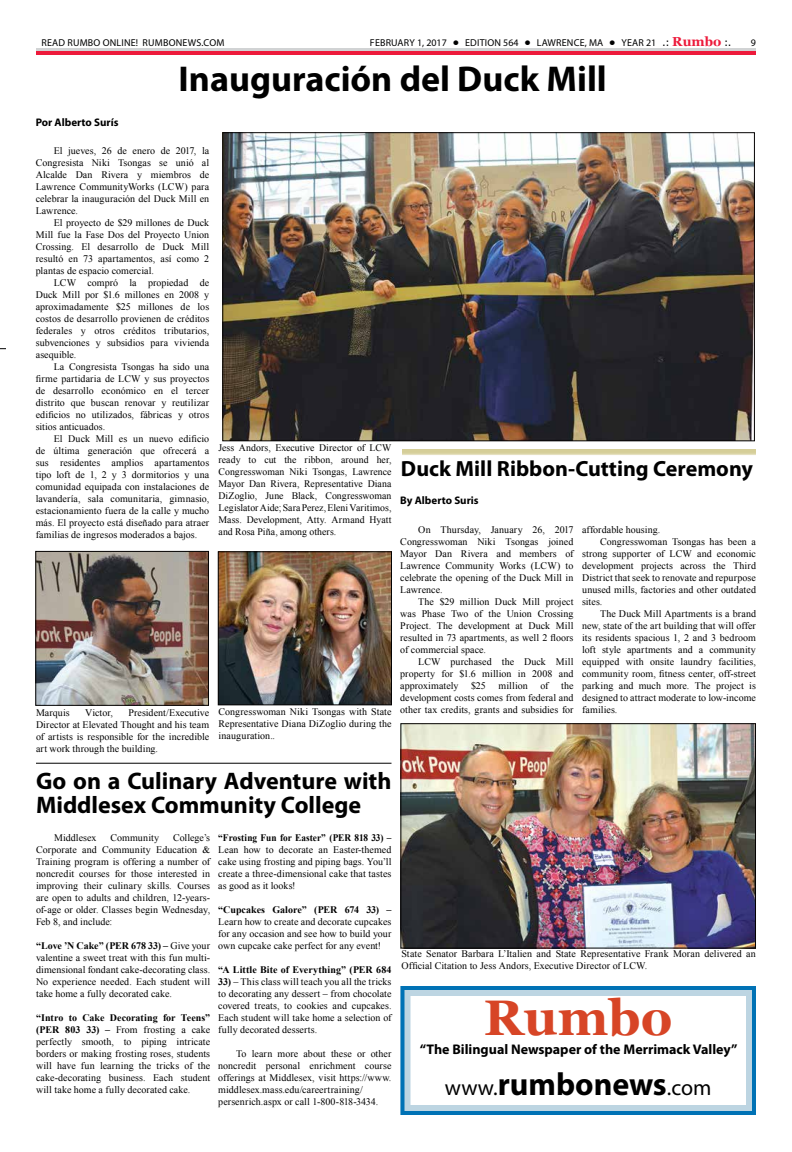
<style>
.page{position:relative;width:792px;height:1152px;background:#fff}
.page>*{position:absolute;margin:0;border:0;box-sizing:border-box;transform-origin:0 0}
.t1{font:700 50px "Georgia";color:#d74526}
.t2{font:700 36px "Myriad Pro";color:#000}
.t3{font:700 32px "Myriad Pro";color:#000}
.t4{font:700 24px/24px "Myriad Pro";color:#000}
.t5{font:700 22px "Myriad Pro";color:#000}
.t6{font:700 14px "Myriad Pro";color:#000}
.t7{font:700 11px "Myriad Pro";color:#000}
.t8{font:10px/12px "Times New Roman";letter-spacing:.005em;color:#000;text-align:justify}
.t9{font:10px "Myriad Pro";letter-spacing:.02em;color:#000}
.t10{font:700 10px "Times New Roman";letter-spacing:.005em;color:#000}
.t11{font:700 10px "Times New Roman";letter-spacing:.005em;color:#000;scale:.93 1}
.s1{font-family:"Tahoma";font-weight:700}
.s2{font-family:"Tahoma"}
.s3{font-family:"Georgia";font-weight:700;font-size:13px;color:#ed1a3b}
.s4{font-weight:700}
.s5{font-weight:400;font-size:22px}
</style>
<div class="page">
<div style="left:36px;top:50px;width:720px;height:5px;background:#ed1a3b"></div>
<hr style="left:36px;top:48px;width:720px;height:2px;background:#d1d3d4">
<img style="left:403px;top:725px;width:351px;height:221px">
<div style="left:401px;top:723px;width:355px;height:225px;border:1px solid #050303"></div>
<img style="left:38px;top:553px;width:169px;height:151px">
<div style="left:36px;top:551px;width:173px;height:155px;border:1px solid #050303"></div>
<img style="left:225px;top:134px;width:528px;height:305px">
<div style="left:223px;top:132px;width:532px;height:309px;border:1px solid #050303"></div>
<svg style="left:402px;top:449px;width:354px;height:6px;background:#d8d2a1"></svg>
<div style="left:400px;top:986px;width:356px;height:129px;border:10px solid #bdd5e2"></div>
<div style="left:400px;top:986px;width:356px;height:129px;border:4px solid #0072b5"></div>
<img style="left:220px;top:554px;width:170px;height:149px">
<div style="left:218px;top:552px;width:174px;height:153px;border:1px solid #050303"></div>
<hr style="left:36px;top:763px;width:356px;height:1px;background:#010000">
<p class="t9" style="left:41px;top:36px;width:185px">READ RUMBO ONLINE! RUMBONEWS.COM</p>
<p class="t9" style="left:370px;top:36px;width:363px">FEBRUARY 1, 2017 <span class="s1">•</span> EDITION 564 <span class="s1">•</span> LAWRENCE, MA <span class="s1">•</span> YEAR 21 <span class="s2">.:</span> <span class="s3">Rumbo</span> <span class="s2">:.</span></p>
<p class="t9" style="left:751px;top:36px;width:7px">9</p>
<h2 class="t2" style="left:179px;top:55px;width:430px">Inauguración del Duck Mill</h2>
<p class="t7" style="left:36px;top:115px;width:84px">Por Alberto Surís</p>
<p class="t8" style="left:36px;top:145px;width:175px;text-indent:18px">El jueves, 26 de enero de 2017, la Congresista Niki Tsongas se unió al Alcalde Dan Rivera y miembros de Lawrence CommunityWorks (LCW) para celebrar la inauguración del Duck Mill en Lawrence.</p>
<p class="t8" style="left:36px;top:217px;width:175px;text-indent:18px">El proyecto de $29 millones de Duck Mill fue la Fase Dos del Proyecto Union Crossing. El desarrollo de Duck Mill resultó en 73 apartamentos, así como 2 plantas de espacio comercial.</p>
<p class="t8" style="left:36px;top:277px;width:175px;text-indent:18px">LCW compró la propiedad de Duck Mill por $1.6 millones en 2008 y aproximadamente $25 millones de los costos de desarrollo provienen de créditos federales y otros créditos tributarios, subvenciones y subsidios para vivienda asequible.</p>
<p class="t8" style="left:36px;top:361px;width:175px;text-indent:18px">La Congresista Tsongas ha sido una firme partidaria de LCW y sus proyectos de desarrollo económico en el tercer distrito que buscan renovar y reutilizar edificios no utilizados, fábricas y otros sitios anticuados.</p>
<p class="t8" style="left:36px;top:433px;width:175px;text-indent:18px">El Duck Mill es un nuevo edificio de última generación que ofrecerá a sus residentes amplios apartamentos tipo loft de 1, 2 y 3 dormitorios y una comunidad equipada con instalaciones de lavandería, sala comunitaria, gimnasio, estacionamiento fuera de la calle y mucho más. El proyecto está diseñado para atraer familias de ingresos moderados a bajos.</p>
<p class="t8" style="left:219px;top:441px;width:174px">Jess Andors, Executive Director of LCW ready to cut the ribbon, around her, Congresswoman Niki Tsongas, Lawrence Mayor Dan Rivera, Representative Diana DiZoglio, June Black, Congresswoman Legislator Aide; Sara Perez, Eleni Varitimos, Mass. Development, Atty. Armand Hyatt and Rosa Piña, among others.</p>
<p class="t8" style="left:36px;top:707px;width:35px">Marquis</p>
<p class="t8" style="left:85px;top:707px;width:29px">Victor,</p>
<p class="t8" style="left:36px;top:707px;width:175px;text-indent:92px">President/Executive Director at Elevated Thought and his team of artists is responsible for the incredible art work through the building.</p>
<p class="t8" style="left:219px;top:706px;width:174px">Congresswoman Niki Tsongas with State Representative Diana DiZoglio during the inauguration..</p>
<h3 class="t4" style="left:36px;top:768px;width:357px">Go on a Culinary Adventure with<br>Middlesex Community College</h3>
<h3 class="t5" style="left:401px;top:455px;width:353px">Duck Mill Ribbon-Cutting Ceremony</h3>
<p class="t7" style="left:400px;top:493px;width:80px">By Alberto Suris</p>
<p class="t8" style="left:400px;top:523px;width:175px;text-indent:18px">On Thursday, January 26, 2017<br>Congresswoman Niki Tsongas joined Mayor Dan Rivera and members of Lawrence Community Works (LCW) to celebrate the opening of the Duck Mill in Lawrence.</p>
<p class="t8" style="left:400px;top:595px;width:175px;text-indent:18px">The $29 million Duck Mill project was Phase Two of the Union Crossing Project. The development at Duck Mill resulted in 73 apartments, as well 2 floors of commercial space.</p>
<p class="t8" style="left:400px;top:655px;width:175px;text-indent:18px">LCW purchased the Duck Mill property for $1.6 million in 2008 and approximately</p>
<p class="t8" style="left:582px;top:523px;width:80px">affordable housing.</p>
<p class="t8" style="left:600px;top:535px;width:157px">Congresswoman Tsongas has been a</p>
<p class="t8" style="left:582px;top:547px;width:175px">strong supporter of LCW and economic</p>
<p class="t8" style="left:582px;top:559px;width:175px">development projects across the Third</p>
<p class="t8" style="left:582px;top:571px;width:175px">District that seek to renovate and repurpose</p>
<p class="t8" style="left:582px;top:583px;width:175px">unused mills, factories and other outdated</p>
<p class="t8" style="left:582px;top:595px;width:22px">sites.</p>
<p class="t8" style="left:600px;top:607px;width:157px">The Duck Mill Apartments is a brand</p>
<p class="t8" style="left:582px;top:619px;width:175px">new, state of the art building that will offer</p>
<p class="t8" style="left:582px;top:631px;width:175px">its residents spacious 1, 2 and 3 bedroom</p>
<p class="t8" style="left:582px;top:643px;width:175px">loft style apartments and a community</p>
<p class="t8" style="left:582px;top:655px;width:175px">equipped with onsite laundry facilities,</p>
<p class="t8" style="left:582px;top:667px;width:175px">community room, fitness center, off-street</p>
<p class="t8" style="left:582px;top:679px;width:175px">parking and much more. The project is</p>
<p class="t8" style="left:582px;top:691px;width:175px">designed to attract moderate to low-income</p>
<p class="t8" style="left:582px;top:703px;width:37px">families.</p>
<p class="t8" style="left:471px;top:679px;width:16px">$25</p>
<p class="t8" style="left:498px;top:679px;width:31px">million</p>
<p class="t8" style="left:540px;top:679px;width:10px">of</p>
<p class="t8" style="left:400px;top:679px;width:175px;text-indent:161px">the development costs comes from federal and other tax credits, grants and subsidies for</p>
<p class="t11" style="left:218px;top:831px;width:188px">“Frosting Fun for Easter” (PER 818 33) –</p>
<p class="t8" style="left:218px;top:844px;width:175px">Lean how to decorate an Easter-themed cake using frosting and piping bags. You’ll create a three-dimensional cake that tastes as good as it looks!</p>
<p class="t10" style="left:218px;top:903px;width:175px">“Cupcakes Galore” (PER 674 33) –</p>
<p class="t8" style="left:218px;top:916px;width:175px">Learn how to create and decorate cupcakes for any occasion and see how to build your own cupcake cake perfect for any event!</p>
<p class="t10" style="left:218px;top:963px;width:175px">“A Little Bite of Everything” (PER 684</p>
<p class="t8" style="left:218px;top:976px;width:175px"><span class="s4">33)</span> – This class will teach you all the tricks to decorating any dessert – from chocolate covered treats, to cookies and cupcakes.<br>Each student will take home a selection of fully decorated desserts.</p>
<p class="t8" style="left:218px;top:1048px;width:175px;text-align:left;text-indent:18px">To learn more about these or other noncredit personal enrichment course offerings at Middlesex, visit https://www. middlesex.mass.edu/careertraining/ persenrich.aspx or call 1-800-818-3434.</p>
<p class="t8" style="left:36px;top:832px;width:176px;text-indent:137px">College’s Corporate and Community Education &amp; Training program is offering a number of noncredit courses for those interested in improving their culinary skills. Courses are open to adults and children, 12-years&shy;of-age or older. Classes begin Wednesday, Feb 8, and include:</p>
<p class="t8" style="left:36px;top:940px;width:176px"><span class="s4">“Love ’N Cake” (PER 678 33) –</span> Give your valentine a sweet treat with this fun multi&shy;dimensional fondant cake-decorating class.<br>No experience needed. Each student will take home a fully decorated cake.</p>
<p class="t8" style="left:36px;top:1012px;width:176px"><span class="s4">“Intro to Cake Decorating for Teens” (PER 803 33) –</span> From frosting a cake perfectly smooth, to piping intricate borders or making frosting roses, students will have fun learning the tricks of the cake-decorating business. Each student will take home a fully decorated cake.</p>
<p class="t8" style="left:54px;top:832px;width:44px">Middlesex</p>
<p class="t8" style="left:110px;top:832px;width:50px">Community</p>
<p class="t8" style="left:402px;top:947px;width:356px">State Senator Barbara L’Italien and State Representative Frank Moran delivered an<br>Official Citation to Jess Andors, Executive Director of LCW.</p>
<h1 class="t1" style="left:484px;top:986px;width:190px">Rumbo</h1>
<h3 class="t3" style="left:445px;top:1063px;width:268px"><span class="s5">www.</span>rumbonews<span class="s5">.com</span></h3>
<h3 class="t6" style="left:420px;top:1041px;width:319px">“The Bilingual Newspaper of the Merrimack Valley”</h3>
</div>
